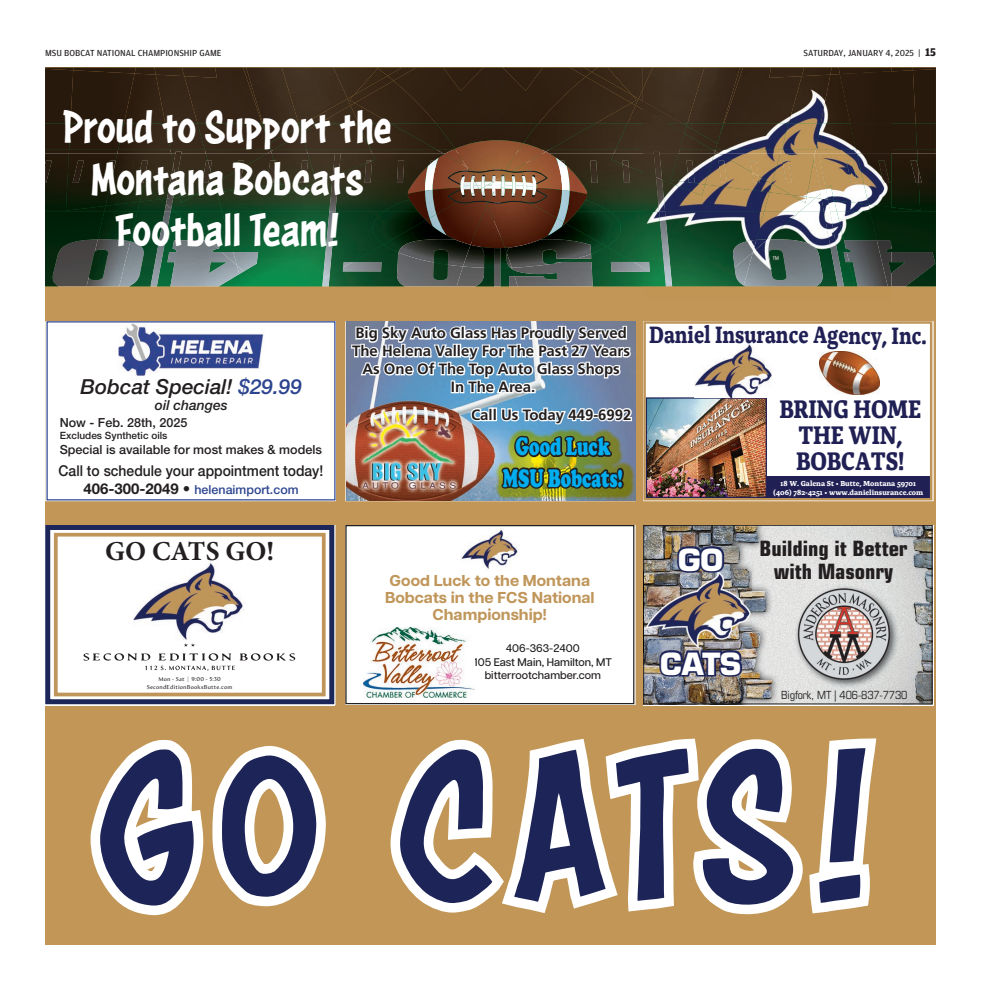
<style>
.page{position:relative;width:981px;height:990px;background:#fff}
.page>*{position:absolute;margin:0;border:0;box-sizing:border-box;transform-origin:0 0}
.t1{font:223px "Astounder Squared LCBB";letter-spacing:.065em;color:#1d2558}
.t2{font:48.75px/51.2px "Astounder Squared LCBB";letter-spacing:-.005em;color:#fff;text-align:center}
.t3{font:700 29.88px "Eurostile LT Std";letter-spacing:-.01em;color:#fff}
.t4{font:700 27.38px "Minion Pro";color:#231f20}
.t5{font:700 26.75px/25.8px "Alda OTCEV";letter-spacing:-.01em;color:#202055;text-align:center;scale:.83 1}
.t6{font:900 26.25px/31.6px "Cooper";color:#00aeef;text-align:center;scale:.66 1}
.t7{font:700 24.88px "Alda OTCEV";letter-spacing:-.01em;color:#202055;scale:.79 1}
.t8{font:700 condensed 21.12px/22.9px "Eurostile LT Std";color:#231f20;text-align:center;scale:1.05 1}
.t9{font:italic 500 20.75px "Helvetica Neue LT Std";color:#231f20}
.t10{font:700 15.75px/17.1px "Articulat CF";color:#c0965a;text-align:center;scale:1.04 1}
.t11{font:700 14.88px/17.9px "Frutiger LT Std";color:#231f20;text-align:center}
.t12{font:500 14.88px "Helvetica Neue LT Std";color:#231f20;scale:.93 1}
.t13{font:italic 500 13.88px "Helvetica Neue LT Std";color:#231f20}
.t14{font:500 12.62px "Helvetica Neue LT Std";color:#231f20}
.t15{font:500 12.5px "Helvetica Neue LT Std";color:#2d4590}
.t16{font:condensed 11.25px "Eurostile LT Std";letter-spacing:-.01em;color:#231f20}
.t17{font:500 11.12px/13.4px "Articulat CF";color:#231f20;text-align:center}
.t18{font:500 10px "Helvetica Neue LT Std";color:#231f20}
.t19{font:9.38px "Amplitude";color:#231f20}
.t20{font:700 7.62px/9.1px "Alda OTCEV";color:#fff;text-align:center}
.t21{font:5.62px/8.1px "Artifex Hand CF";letter-spacing:.03em;color:#211d1e;text-align:center}
.s1{font-weight:700;font-size:11.88px}
.s2{color:#2d4590}
.s3{font-weight:700;font-size:14.88px;color:#231f20}
.s4{font-family:"Avenir LT Std";font-stretch:normal}
</style>
<div class="page">
<div style="left:45px;top:68px;width:890px;height:877px;background:#c19656"></div>
<div style="left:45px;top:70px;width:890px;height:53px;background:#28190d"></div>
<img style="left:891px;top:71px;width:24px;height:52px">
<img style="left:891px;top:71px;width:21px;height:1px">
<svg style="left:891px;top:68px;width:44px;height:3px"></svg>
<div style="left:416px;top:68px;width:153px;height:55px;background:#2e1f11"></div>
<img style="left:569px;top:68px;width:16px;height:9px">
<img style="left:583px;top:68px;width:8px;height:4px">
<img style="left:502px;top:68px;width:40px;height:23px">
<img style="left:393px;top:68px;width:23px;height:13px">
<img style="left:387px;top:68px;width:15px;height:8px">
<img style="left:443px;top:68px;width:40px;height:23px">
<div style="left:70px;top:70px;width:54px;height:53px;background:#28190d"></div>
<img style="left:45px;top:68px;width:28px;height:2px">
<img style="left:73px;top:68px;width:61px;height:6px">
<img style="left:632px;top:68px;width:10px;height:21px">
<img style="left:631px;top:105px;width:4px;height:18px">
<img style="left:635px;top:105px;width:7px;height:18px">
<svg style="left:631px;top:89px;width:11px;height:16px"></svg>
<img style="left:538px;top:77px;width:93px;height:46px">
<img style="left:585px;top:72px;width:51px;height:31px">
<img style="left:591px;top:68px;width:41px;height:27px">
<div style="left:354px;top:81px;width:81px;height:42px;background:#322313"></div>
<img style="left:350px;top:76px;width:43px;height:27px">
<img style="left:347px;top:68px;width:30px;height:31px">
<img style="left:353px;top:68px;width:34px;height:27px">
<img style="left:350px;top:105px;width:8px;height:18px">
<img style="left:347px;top:99px;width:3px;height:24px">
<div style="left:298px;top:68px;width:49px;height:55px;background:#3f3020"></div>
<div style="left:124px;top:74px;width:32px;height:49px;background:#2d1e10"></div>
<img style="left:156px;top:76px;width:28px;height:47px">
<div style="left:184px;top:68px;width:59px;height:55px;background:#352517"></div>
<img style="left:243px;top:68px;width:3px;height:55px">
<img style="left:246px;top:68px;width:52px;height:55px">
<img style="left:134px;top:68px;width:20px;height:7px">
<img style="left:154px;top:68px;width:28px;height:8px">
<img style="left:182px;top:68px;width:35px;height:10px">
<svg style="left:90px;top:739px;width:236px;height:177px"></svg>
<svg style="left:390px;top:738px;width:487px;height:177px"></svg>
<svg style="left:45px;top:321px;width:291px;height:384px"></svg>
<svg style="left:345px;top:321px;width:588px;height:384px;fill:#fff"></svg>
<img style="left:363px;top:628px;width:111px;height:69px">
<img style="left:460px;top:528px;width:57px;height:43px">
<div style="left:345px;top:525px;width:289px;height:179px;border:1px solid #231f20"></div>
<img style="left:645px;top:527px;width:284px;height:175px">
<div style="left:643px;top:525px;width:288px;height:179px;border:1px solid #231f20"></div>
<img style="left:794px;top:585px;width:105px;height:104px">
<img style="left:797px;top:584px;width:93px;height:100px">
<img style="left:643px;top:572px;width:108px;height:80px">
<img style="left:657px;top:629px;width:86px;height:50px">
<svg style="left:675px;top:544px;width:50px;height:31px;background:#4f526d"></svg>
<img style="left:642px;top:286px;width:249px;height:1px">
<div style="left:850px;top:74px;width:41px;height:49px;background:#291a0e"></div>
<img style="left:839px;top:68px;width:52px;height:6px">
<div style="left:642px;top:68px;width:45px;height:55px;background:#403020"></div>
<img style="left:829px;top:74px;width:21px;height:49px">
<img style="left:801px;top:76px;width:28px;height:47px">
<div style="left:742px;top:68px;width:59px;height:55px;background:#352618"></div>
<img style="left:739px;top:68px;width:3px;height:55px">
<img style="left:687px;top:68px;width:52px;height:55px">
<svg style="left:831px;top:68px;width:8px;height:8px"></svg>
<img style="left:803px;top:68px;width:28px;height:8px">
<img style="left:769px;top:68px;width:34px;height:10px">
<img style="left:45px;top:123px;width:890px;height:163px">
<div style="left:45px;top:525px;width:289px;height:180px;background:#fff"></div>
<div style="left:45px;top:525px;width:289px;height:179px;border:5px solid #1d2659"></div>
<div style="left:54px;top:533px;width:271px;height:163px;border:4px solid #c09559"></div>
<img style="left:133px;top:562px;width:110px;height:78px">
<svg style="left:184px;top:644px;width:11px;height:3px"></svg>
<svg style="left:83px;top:653px;width:212px;height:18px"></svg>
<div style="left:643px;top:321px;width:288px;height:180px;background:#fff"></div>
<div style="left:763px;top:476px;width:166px;height:22px;background:#202055"></div>
<img style="left:647px;top:399px;width:117px;height:97px">
<div style="left:645px;top:397px;width:121px;height:101px;border:1px solid #202055"></div>
<img style="left:694px;top:344px;width:78px;height:53px">
<img style="left:819px;top:351px;width:60px;height:44px">
<div style="left:643px;top:321px;width:288px;height:179px;border:2px solid #be9459"></div>
<img style="left:349px;top:321px;width:284px;height:196px">
<div style="left:46px;top:321px;width:289px;height:180px;background:#fff"></div>
<img style="left:118px;top:323px;width:146px;height:53px">
<div style="left:46px;top:321px;width:289px;height:179px;border:1px solid #2d4590"></div>
<p class="t19" style="left:45px;top:48px;width:178px">MSU BOBCAT NATIONAL CHAMPIONSHIP GAME</p>
<p class="t19" style="left:803px;top:48px;width:134px">SATURDAY, JANUARY 4, 2025 | <span class="s1">15</span></p>
<h2 class="t2" style="left:63px;top:102px;width:330px">Proud to Support the<br>Montana Bobcats<br>Football Team!</h2>
<h3 class="t9" style="left:80px;top:374px;width:223px">Bobcat Special! <span class="s2">$29.99</span></h3>
<p class="t13" style="left:155px;top:397px;width:74px">oil changes</p>
<p class="t14" style="left:60px;top:415px;width:129px">Now - Feb. 28th, 2025</p>
<p class="t18" style="left:60px;top:430px;width:109px">Excludes Synthetic oils</p>
<p class="t14" style="left:60px;top:442px;width:263px">Special is available for most makes &amp; models</p>
<p class="t12" style="left:59px;top:462px;width:286px">Call to schedule your appointment today!</p>
<p class="t15" style="left:83px;top:482px;width:216px"><span class="s3">406-300-2049 •</span> helenaimport.com</p>
<p class="t11" style="left:352px;top:324px;width:279px">Big Sky Auto Glass Has Proudly Served<br>The Helena Valley For The Past 27 Years<br>As One Of The Top Auto Glass Shops<br>In The Area.</p>
<p class="t11" style="left:471px;top:406px;width:162px">Call Us Today 449-6992</p>
<h3 class="t6" style="left:502px;top:431px;width:183px">Good Luck<br>MSU Bobcats!</h3>
<h3 class="t7" style="left:649px;top:315px;width:352px">Daniel Insurance Agency, Inc.</h3>
<h3 class="t5" style="left:779px;top:394px;width:172px">BRING HOME<br>THE WIN,<br>BOBCATS!</h3>
<p class="t20" style="left:772px;top:478px;width:151px">18 W. Galena St • Butte, Montana 59701 (406) 782-4251 • www.danielinsurance.com</p>
<h3 class="t4" style="left:105px;top:532px;width:170px">GO CATS GO!</h3>
<h3 class="t3" style="left:678px;top:541px;width:47px">GO</h3>
<p class="t21" style="left:147px;top:675px;width:87px">Mon - Sat | 9:00 - 5:30<br>SecondEditionBooksButte.com</p>
<p class="t10" style="left:385px;top:571px;width:203px">Good Luck to the Montana<br>Bobcats in the FCS National<br>Championship!</p>
<p class="t17" style="left:473px;top:641px;width:140px">406-363-2400<br>105 East Main, Hamilton, MT bitterrootchamber.com</p>
<h3 class="t3" style="left:660px;top:645px;width:83px">CATS</h3>
<h3 class="t8" style="left:759px;top:537px;width:142px">Building it Better with Masonry</h3>
<p class="t16" style="left:780px;top:689px;width:128px">Bigfork, MT <span class="s4">|</span> 406-837-7730</p>
<h1 class="t1" style="left:96px;top:703px;width:774px">GO CATS!</h1>
</div>
